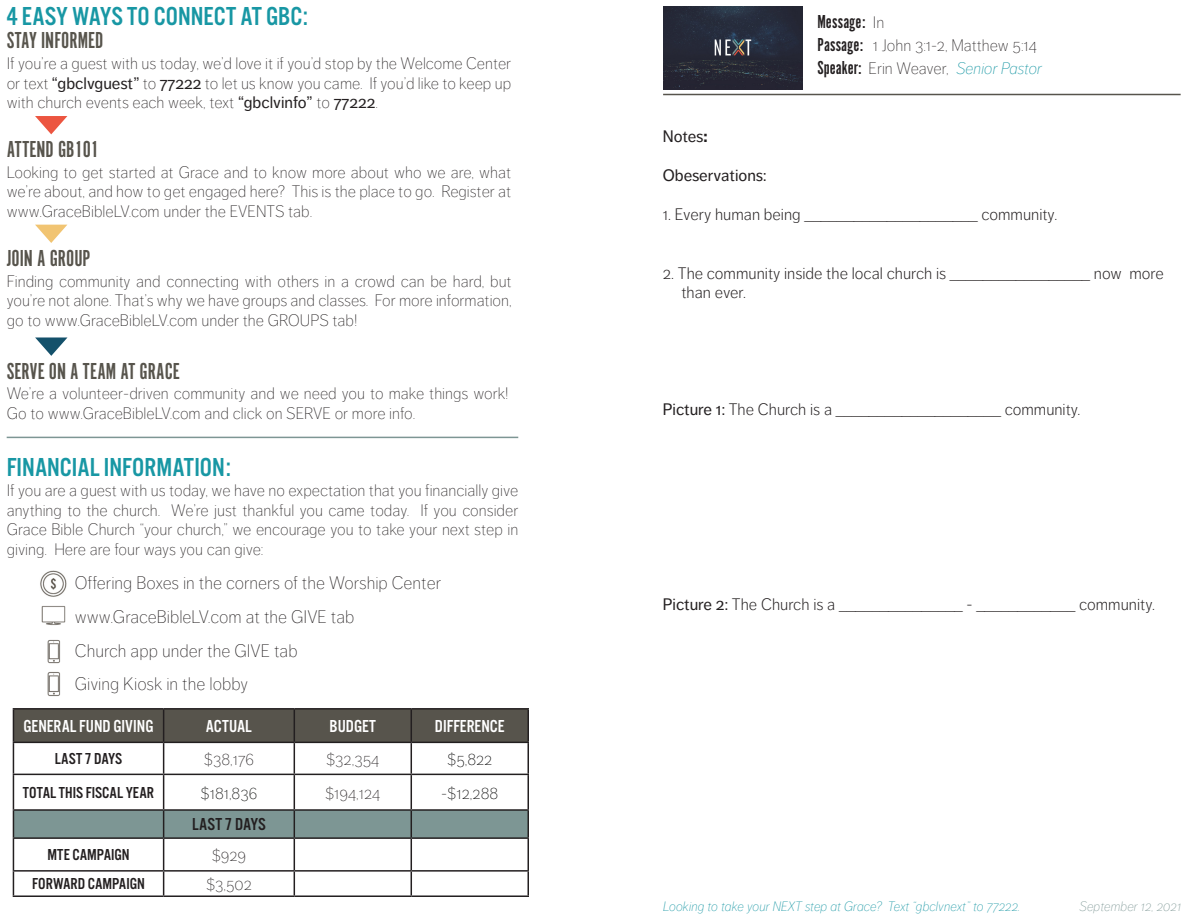
<style>
.page{position:relative;width:1188px;height:918px;background:#fff}
.page>*{position:absolute;margin:0;border:0;box-sizing:border-box;transform-origin:0 0}
.t1{font:27px "Alternate Got No 3 D";color:#1897a4}
.t2{font:24px "Alternate Got No 1 D";color:#57544c}
.t3{font:19.5px "Alternate Got No 1 D";color:#231f20}
.t4{font:300 expanded 18px "Dagny Pro";color:#231f20}
.Body{font:18px "Alternate Got No 3 D";color:#fff}
.Body-2{font:18px "Alternate Got No 3 D";color:#231f20}
.Body-3{font:300 expanded 16.5px/19.5px "Dagny Pro";color:#231f20;text-align:justify}
.t5{font:300 16.5px "Dagny Pro";color:#231f20}
.Body-4{font:16.5px "Alternate Got No 3 D";color:#231f20}
.t6{font:italic 300 expanded 16.5px "Dagny Pro";color:#1897a4}
.t7{font:16.5px "Dagny Pro";color:#231f20}
.Body-5{font:300 expanded 16.5px "Dagny Pro";color:#000}
.Body-6{font:300 expanded 16.5px "Dagny Pro";color:#040503}
.t8{font:italic 300 expanded 13.5px "Dagny Pro";color:#1897a4}
.t9{font:italic 300 expanded 13.5px "Dagny Pro";color:#7d9694}
.s1{font-weight:400;font-stretch:normal}
.s2{font-style:normal;color:#231f20}
.s3{font-weight:700}
.s4{font-weight:400}
</style>
<div class="page">
<hr style="left:663px;top:94px;width:518px;height:1px;background:#57544c">
<svg style="left:35px;top:116px;width:33px;height:19px"></svg>
<svg style="left:35px;top:224px;width:33px;height:19px"></svg>
<svg style="left:35px;top:337px;width:33px;height:19px"></svg>
<hr style="left:7px;top:437px;width:511px;height:1px;background:#7d9694">
<img style="left:663px;top:7px;width:139px;height:83px">
<img style="left:40px;top:570px;width:27px;height:27px">
<img style="left:41px;top:606px;width:25px;height:19px">
<img style="left:47px;top:639px;width:14px;height:25px">
<div style="left:14px;top:710px;width:514px;height:32px;background:#57544c"></div>
<hr style="left:13px;top:708px;width:151px;height:2px;background:#231f20">
<hr style="left:13px;top:710px;width:1px;height:32px;background:#231f20">
<hr style="left:164px;top:708px;width:130px;height:2px;background:#231f20">
<hr style="left:163px;top:710px;width:1px;height:32px;background:#231f20">
<hr style="left:294px;top:708px;width:117px;height:2px;background:#231f20">
<hr style="left:294px;top:710px;width:1px;height:32px;background:#231f20">
<hr style="left:411px;top:708px;width:118px;height:2px;background:#231f20">
<hr style="left:411px;top:710px;width:1px;height:32px;background:#231f20">
<hr style="left:528px;top:710px;width:1px;height:32px;background:#231f20">
<hr style="left:13px;top:742px;width:151px;height:1px;background:#231f20">
<hr style="left:13px;top:743px;width:1px;height:31px;background:#231f20">
<hr style="left:164px;top:742px;width:130px;height:1px;background:#231f20">
<hr style="left:163px;top:743px;width:1px;height:31px;background:#231f20">
<hr style="left:294px;top:742px;width:117px;height:1px;background:#231f20">
<hr style="left:294px;top:743px;width:1px;height:31px;background:#231f20">
<hr style="left:411px;top:742px;width:118px;height:1px;background:#231f20">
<hr style="left:411px;top:743px;width:1px;height:31px;background:#231f20">
<hr style="left:528px;top:743px;width:1px;height:31px;background:#231f20">
<hr style="left:13px;top:774px;width:151px;height:1px;background:#231f20">
<hr style="left:13px;top:775px;width:1px;height:34px;background:#231f20">
<hr style="left:164px;top:774px;width:130px;height:1px;background:#231f20">
<hr style="left:163px;top:775px;width:1px;height:34px;background:#231f20">
<hr style="left:294px;top:774px;width:117px;height:1px;background:#231f20">
<hr style="left:294px;top:775px;width:1px;height:34px;background:#231f20">
<hr style="left:411px;top:774px;width:118px;height:1px;background:#231f20">
<hr style="left:411px;top:775px;width:1px;height:34px;background:#231f20">
<hr style="left:528px;top:775px;width:1px;height:34px;background:#231f20">
<hr style="left:13px;top:809px;width:151px;height:2px;background:#231f20">
<hr style="left:164px;top:809px;width:130px;height:2px;background:#231f20">
<hr style="left:294px;top:809px;width:117px;height:2px;background:#231f20">
<hr style="left:411px;top:809px;width:118px;height:2px;background:#231f20">
<div style="left:13px;top:810px;width:516px;height:27px;background:#7d9694"></div>
<hr style="left:13px;top:837px;width:151px;height:2px;background:#231f20">
<hr style="left:13px;top:839px;width:1px;height:31px;background:#231f20">
<hr style="left:164px;top:837px;width:130px;height:2px;background:#231f20">
<hr style="left:163px;top:839px;width:1px;height:31px;background:#231f20">
<hr style="left:294px;top:837px;width:117px;height:2px;background:#231f20">
<hr style="left:294px;top:839px;width:1px;height:31px;background:#231f20">
<hr style="left:411px;top:837px;width:118px;height:2px;background:#231f20">
<hr style="left:411px;top:839px;width:1px;height:31px;background:#231f20">
<hr style="left:528px;top:839px;width:1px;height:31px;background:#231f20">
<hr style="left:13px;top:870px;width:151px;height:2px;background:#231f20">
<svg style="left:13px;top:872px;width:1px;height:23px"></svg>
<hr style="left:164px;top:870px;width:130px;height:2px;background:#231f20">
<svg style="left:163px;top:872px;width:1px;height:23px"></svg>
<hr style="left:294px;top:870px;width:117px;height:2px;background:#231f20">
<svg style="left:294px;top:872px;width:1px;height:23px"></svg>
<hr style="left:411px;top:870px;width:118px;height:2px;background:#231f20">
<svg style="left:411px;top:872px;width:1px;height:23px"></svg>
<svg style="left:528px;top:872px;width:1px;height:23px"></svg>
<hr style="left:13px;top:895px;width:151px;height:2px;background:#231f20">
<hr style="left:164px;top:895px;width:130px;height:2px;background:#231f20">
<hr style="left:294px;top:895px;width:117px;height:2px;background:#231f20">
<hr style="left:411px;top:895px;width:118px;height:2px;background:#231f20">
<img style="left:47px;top:672px;width:14px;height:25px">
<p class="t1" style="left:7px;top:2px;width:303px">4 EASY WAYS TO CONNECT AT GBC:</p>
<p class="t2" style="left:7px;top:28px;width:98px">STAY INFORMED</p>
<p class="Body-3" style="left:7px;top:54px;width:506px">If you’re a guest with us today, we’d love it if you’d stop by the Welcome Center or text <span class="s1">“gbclvguest”</span> to <span class="s1">77222</span> to let us know you came. If you’d like to keep up with church events each week, text <span class="s1">“gbclvinfo”</span> to <span class="s1">77222</span>.</p>
<p class="t2" style="left:7px;top:136px;width:94px">ATTEND GB101</p>
<p class="Body-3" style="left:7px;top:162px;width:506px">Looking to get started at Grace and to know more about who we are, what we’re about, and how to get engaged here? This is the place to go. Register at www.GraceBibleLV.com under the EVENTS tab.</p>
<p class="t2" style="left:7px;top:246px;width:85px">JOIN A GROUP</p>
<p class="Body-3" style="left:7px;top:272px;width:506px">Finding community and connecting with others in a crowd can be hard, but you’re not alone. That’s why we have groups and classes. For more information, go to www.GraceBibleLV.com under the GROUPS tab!</p>
<p class="t2" style="left:7px;top:358px;width:175px">SERVE ON A TEAM AT GRACE</p>
<p class="Body-3" style="left:7px;top:384px;width:503px">We’re a volunteer-driven community and we need you to make things work!<br>Go to www.GraceBibleLV.com and click on SERVE or more info.</p>
<p class="t1" style="left:7px;top:452px;width:225px">FINANCIAL INFORMATION:</p>
<p class="Body-3" style="left:7px;top:481px;width:513px">If you are a guest with us today, we have no expectation that you financially give anything to the church. We’re just thankful you came today. If you consider Grace Bible Church “your church,” we encourage you to take your next step in giving. Here are four ways you can give:</p>
<p class="t4" style="left:75px;top:573px;width:368px">Offering Boxes in the corners of the Worship Center</p>
<p class="t4" style="left:75px;top:606px;width:281px">www.GraceBibleLV.com at the GIVE tab</p>
<p class="t4" style="left:75px;top:641px;width:224px">Church app under the GIVE tab</p>
<p class="t4" style="left:75px;top:674px;width:175px">Giving Kiosk in the lobby</p>
<p class="Body" style="left:24px;top:716px;width:131px">GENERAL FUND GIVING</p>
<p class="Body" style="left:206px;top:716px;width:48px">ACTUAL</p>
<p class="Body" style="left:330px;top:716px;width:48px">BUDGET</p>
<p class="Body" style="left:435px;top:716px;width:71px">DIFFERENCE</p>
<p class="Body-4" style="left:55px;top:750px;width:69px">LAST 7 DAYS</p>
<p class="Body-3" style="left:204px;top:750px;width:51px">$38,176</p>
<p class="Body-3" style="left:326px;top:750px;width:55px">$32,354</p>
<p class="Body-5" style="left:447px;top:750px;width:47px">$5,822</p>
<p class="Body-4" style="left:23px;top:783px;width:133px">TOTAL THIS FISCAL YEAR</p>
<p class="Body-6" style="left:201px;top:784px;width:58px">$181,836</p>
<p class="Body-3" style="left:325px;top:784px;width:57px">$194,124</p>
<p class="Body-5" style="left:441px;top:784px;width:59px">-$12,288</p>
<p class="Body-2" style="left:192px;top:815px;width:75px">LAST 7 DAYS</p>
<p class="Body-4" style="left:47px;top:846px;width:84px">MTE CAMPAIGN</p>
<p class="Body-3" style="left:212px;top:846px;width:36px">$929</p>
<p class="Body-4" style="left:32px;top:875px;width:114px">FORWARD CAMPAIGN</p>
<p class="Body-3" style="left:206px;top:875px;width:47px">$3,502</p>
<p class="t3" style="left:818px;top:11px;width:50px">Message:</p>
<p class="Body-3" style="left:873px;top:12px;width:13px">In</p>
<p class="t3" style="left:818px;top:34px;width:48px">Passage:</p>
<p class="Body-3" style="left:873px;top:35px;width:166px">1 John 3:1-2, Matthew 5:14</p>
<p class="t3" style="left:818px;top:58px;width:46px">Speaker:</p>
<p class="t6" style="left:869px;top:59px;width:175px"><span class="s2">Erin Weaver,</span> Senior Pastor</p>
<p class="t7" style="left:663px;top:127px;width:47px">Notes<span class="s3">:</span></p>
<p class="t7" style="left:663px;top:166px;width:105px">Obeservations:</p>
<p class="t5" style="left:663px;top:205px;width:396px">1. Every human being _____________________ community.</p>
<p class="t5" style="left:663px;top:264px;width:502px">2. The community inside the local church is _________________ now more</p>
<p class="t5" style="left:681px;top:283px;width:66px">than ever.</p>
<p class="t5" style="left:663px;top:400px;width:419px"><span class="s4">Picture 1:</span> The Church is a ____________________ community.</p>
<p class="t5" style="left:663px;top:595px;width:494px"><span class="s4">Picture 2:</span> The Church is a _______________ - ____________ community.</p>
<p class="t8" style="left:663px;top:899px;width:359px">Looking to take your NEXT step at Grace? Text “gbclvnext” to 77222.</p>
<p class="t9" style="left:1079px;top:899px;width:103px">September 12, 2021</p>
</div>
